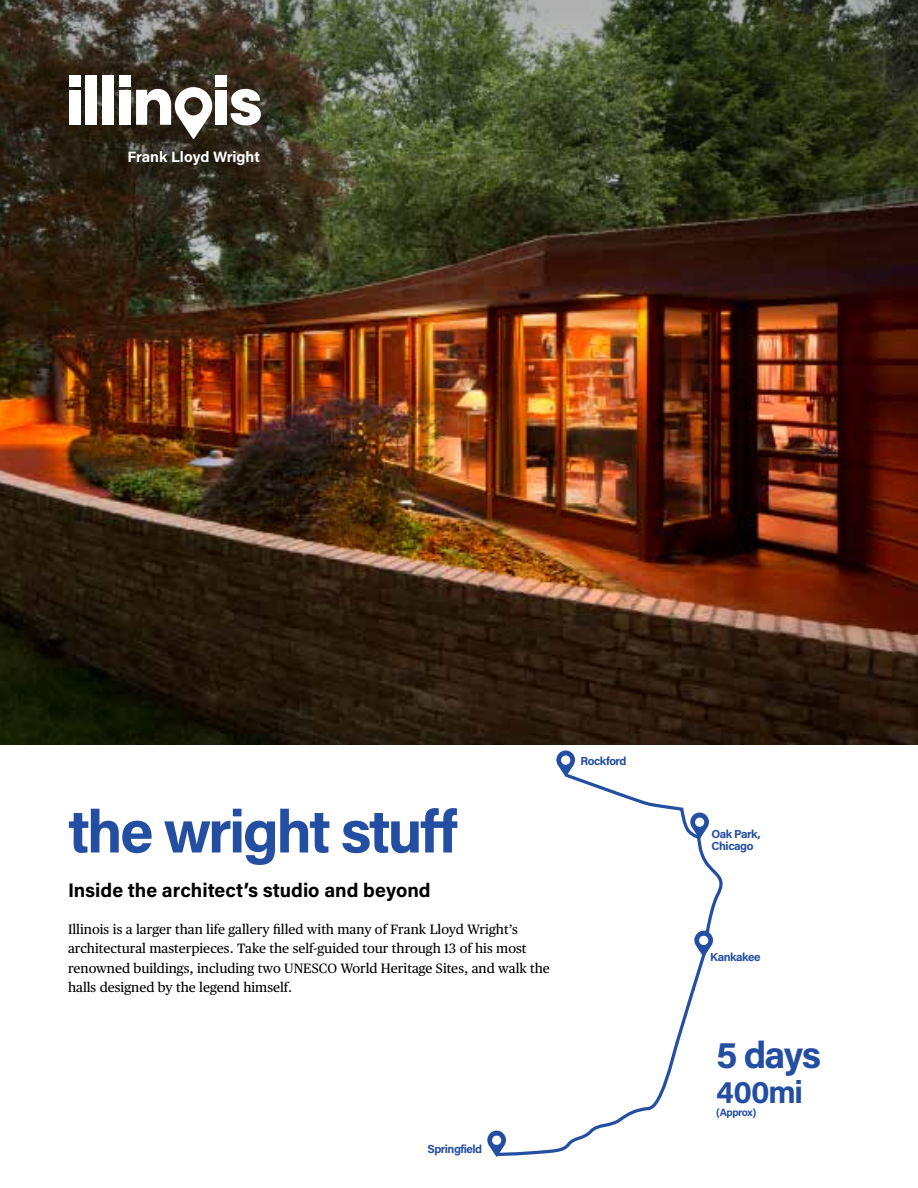
<style>
.page{position:relative;width:918px;height:1188px;background:#fff}
.page>*{position:absolute;margin:0;border:0;box-sizing:border-box;transform-origin:0 0}
.t1{font:700 60px "Acumin Pro";letter-spacing:-.045em;color:#244ea2}
.t2{font:700 37.5px "Acumin Pro";color:#244ea2}
.t3{font:700 31.5px "Acumin Pro";letter-spacing:-.035em;color:#244ea2}
.t4{font:700 19.5px "Acumin Pro";color:#000}
.t5{font:700 15px "Acumin Pro";color:#fff}
.t6{font:13.5px/19.5px "Publico Text";color:#000}
.t7{font:700 11.7px/12px "Acumin Pro";letter-spacing:-.04em;color:#244ea2}
.t8{font:700 10.5px "Acumin Pro";letter-spacing:-.04em;color:#244ea2}
</style>
<div class="page">
<img style="left:0;top:505px;width:918px;height:240px">
<img style="left:0;top:0;width:918px;height:505px">
<svg style="left:494px;top:776px;width:229px;height:380px"></svg>
<img style="left:0;top:2px;width:352px;height:393px">
<div style="left:69px;top:90px;width:11px;height:35px;background:#fff"></div>
<div style="left:86px;top:75px;width:11px;height:50px;background:#fff"></div>
<div style="left:103px;top:75px;width:11px;height:50px;background:#fff"></div>
<div style="left:119px;top:90px;width:11px;height:35px;background:#fff"></div>
<div style="left:216px;top:90px;width:11px;height:35px;background:#fff"></div>
<svg style="left:231px;top:89px;width:30px;height:36px"></svg>
<div style="left:69px;top:75px;width:11px;height:11px;background:#fff"></div>
<div style="left:119px;top:75px;width:11px;height:11px;background:#fff"></div>
<div style="left:216px;top:75px;width:11px;height:11px;background:#fff"></div>
<svg style="left:136px;top:87px;width:76px;height:52px"></svg>
<svg style="left:690px;top:813px;width:19px;height:26px"></svg>
<svg style="left:694px;top:931px;width:19px;height:26px"></svg>
<svg style="left:487px;top:1131px;width:19px;height:26px"></svg>
<svg style="left:556px;top:750px;width:19px;height:27px"></svg>
<p class="t5" style="left:127px;top:146px;width:134px">Frank Lloyd Wright</p>
<h1 class="t1" style="left:68px;top:789px;width:392px">the wright stuff</h1>
<h3 class="t4" style="left:68px;top:877px;width:364px">Inside the architect’s studio and beyond</h3>
<p class="t6" style="left:68px;top:918px;width:483px">Illinois is a larger than life gallery filled with many of Frank Lloyd Wright’s architectural masterpieces. Take the self-guided tour through 13 of his most renowned buildings, including two UNESCO World Heritage Sites, and walk the halls designed by the legend himself.</p>
<p class="t7" style="left:581px;top:755px;width:48px">Rockford</p>
<p class="t7" style="left:428px;top:1142px;width:56px">Springfield</p>
<p class="t7" style="left:712px;top:827px;width:51px">Oak Park,<br>Chicago</p>
<p class="t7" style="left:710px;top:950px;width:52px">Kankakee</p>
<h2 class="t2" style="left:716px;top:1029px;width:106px">5 days</h2>
<h3 class="t3" style="left:716px;top:1070px;width:88px">400mi</h3>
<p class="t8" style="left:716px;top:1104px;width:42px">(Approx)</p>
</div>
